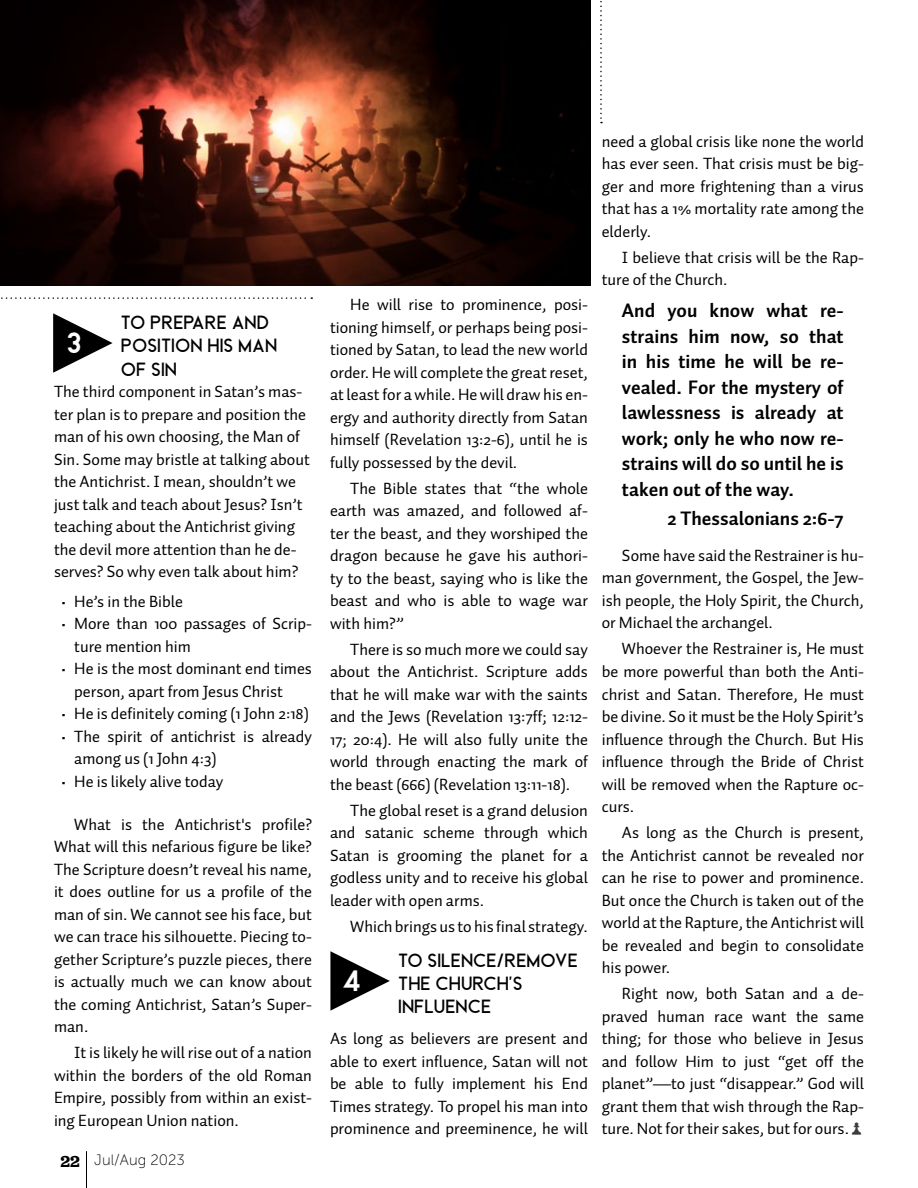
<style>
.page{position:relative;width:918px;height:1188px;background:#fff}
.page>*{position:absolute;margin:0;border:0;box-sizing:border-box;transform-origin:0 0}
.t1{font:800 30px "Beckman";color:#fff}
.t2{font:700 19.5px/25.5px "Auto Pro";color:#000;text-align:justify}
.t3{font:500 19.5px/23.4px "Beckman";color:#000}
.t4{font:16.5px/22.5px "Auto Pro";color:#000;text-align:justify}
.t5{font:15px "Museo Sans 100";color:#000}
.s1{font-family:"Jubilat";font-weight:600;font-size:16.5px}
.s2{font-family:"Arial Unicode MS";font-size:15px;color:#3c3c3b}
</style>
<div class="page">
<svg style="left:53px;top:313px;width:60px;height:60px"></svg>
<img style="left:0;top:0;width:590px;height:286px">
<svg style="left:1px;top:297px;width:311px;height:2px"></svg>
<hr style="left:917px;top:0;width:1px;height:291px;background:#485862">
<svg style="left:330px;top:951px;width:60px;height:60px"></svg>
<svg style="left:600px;top:1px;width:2px;height:122px"></svg>
<hr style="left:86px;top:1151px;width:1px;height:37px;background:#000">
<h1 class="t1" style="left:66px;top:327px;width:17px">3</h1>
<p class="t3" style="left:121px;top:310px;width:158px">TO PREPARE AND<br>POSITION HIS MAN<br>OF SIN</p>
<p class="t4" style="left:54px;top:380px;width:257px;text-align:left">The third component in Satan’s mas&shy;ter plan is to prepare and position the man of his own choosing, the Man of Sin. Some may bristle at talking about the Antichrist. I mean, shouldn’t we just talk and teach about Jesus? Isn’t teaching about the Antichrist giving the devil more attention than he de&shy;serves? So why even talk about him?</p>
<p class="t4" style="left:61px;top:590px;width:124px">• He’s in the Bible</p>
<p class="t4" style="left:74px;top:612px;width:239px;text-indent:-13px">• More than 100 passages of Scrip&shy;ture mention him</p>
<p class="t4" style="left:74px;top:657px;width:239px;text-indent:-13px">• He is the most dominant end times person, apart from Jesus Christ</p>
<p class="t4" style="left:61px;top:702px;width:250px">• He is definitely coming (1 John 2:18)</p>
<p class="t4" style="left:74px;top:725px;width:239px;text-indent:-13px">• The spirit of antichrist is already among us (1 John 4:3)</p>
<p class="t4" style="left:61px;top:770px;width:164px">• He is likely alive today</p>
<p class="t4" style="left:54px;top:812px;width:260px;text-indent:20px">What is the Antichrist's profile?<br>What will this nefarious figure be like?<br>The Scripture doesn’t reveal his name, it does outline for us a profile of the man of sin. We cannot see his face, but we can trace his silhouette. Piecing to&shy;gether Scripture’s puzzle pieces, there is actually much we can know about the coming Antichrist, Satan’s Super&shy;man.</p>
<p class="t4" style="left:54px;top:1041px;width:260px;text-indent:20px">It is likely he will rise out of a nation within the borders of the old Roman Empire, possibly from within an exist&shy;ing European Union nation.</p>
<p class="t5" style="left:60px;top:1151px;width:126px"><span class="s1">22</span> Jul/Aug 2023</p>
<p class="t4" style="left:330px;top:293px;width:260px;text-indent:20px">He will rise to prominence, posi&shy;tioning himself, or perhaps being posi&shy;tioned by Satan, to lead the new world order. He will complete the great reset, at least for a while. He will draw his en&shy;ergy and authority directly from Satan himself (Revelation 13:2-6), until he is fully possessed by the devil.</p>
<p class="t4" style="left:330px;top:477px;width:260px;text-indent:20px">The Bible states that “the whole earth was amazed, and followed af&shy;ter the beast, and they worshiped the dragon because he gave his authori&shy;ty to the beast, saying who is like the beast and who is able to wage war with him?”</p>
<p class="t4" style="left:330px;top:638px;width:260px;text-indent:20px">There is so much more we could say about the Antichrist. Scripture adds that he will make war with the saints and the Jews (Revelation 13:7ff; 12:12- 17; 20:4). He will also fully unite the world through enacting the mark of the beast (666) (Revelation 13:11-18).</p>
<p class="t4" style="left:330px;top:799px;width:260px;text-indent:20px">The global reset is a grand delusion and satanic scheme through which Satan is grooming the planet for a godless unity and to receive his global leader with open arms.</p>
<p class="t4" style="left:350px;top:915px;width:239px">Which brings us to his final strategy.</p>
<h1 class="t1" style="left:342px;top:965px;width:21px">4</h1>
<p class="t3" style="left:398px;top:948px;width:181px">TO SILENCE/REMOVE<br>THE CHURCH'S<br>INFLUENCE</p>
<p class="t4" style="left:330px;top:1027px;width:260px">As long as believers are present and able to exert influence, Satan will not be able to fully implement his End Times strategy. To propel his man into prominence and preeminence, he will</p>
<p class="t4" style="left:602px;top:129px;width:264px">need a global crisis like none the world has ever seen. That crisis must be big&shy;ger and more frightening than a virus that has a 1% mortality rate among the elderly.</p>
<p class="t4" style="left:602px;top:246px;width:264px;text-indent:20px">I believe that crisis will be the Rap&shy;ture of the Church.</p>
<p class="t2" style="left:622px;top:298px;width:223px">And you know what re&shy;strains him now, so that in his time he will be re&shy;vealed. For the mystery of lawlessness is already at work; only he who now re&shy;strains will do so until he is taken out of the way.</p>
<p class="t2" style="left:668px;top:505px;width:178px">2 Thessalonians 2:6-7</p>
<p class="t4" style="left:602px;top:544px;width:264px;text-indent:20px">Some have said the Restrainer is hu&shy;man government, the Gospel, the Jew&shy;ish people, the Holy Spirit, the Church, or Michael the archangel.</p>
<p class="t4" style="left:602px;top:637px;width:264px;text-indent:20px">Whoever the Restrainer is, He must be more powerful than both the Anti&shy;christ and Satan. Therefore, He must be divine. So it must be the Holy Spirit’s influence through the Church. But His influence through the Bride of Christ will be removed when the Rapture oc&shy;curs.</p>
<p class="t4" style="left:602px;top:821px;width:264px;text-indent:20px">As long as the Church is present, the Antichrist cannot be revealed nor can he rise to power and prominence.<br>But once the Church is taken out of the world at the Rapture, the Antichrist will be revealed and begin to consolidate his power.</p>
<p class="t4" style="left:602px;top:982px;width:264px;text-indent:20px">Right now, both Satan and a de&shy;praved human race want the same thing; for those who believe in Jesus and follow Him to just “get off the planet”—to just “disappear.” God will grant them that wish through the Rap&shy;ture. Not for their sakes, but for ours.<span class="s2">♟</span></p>
</div>
